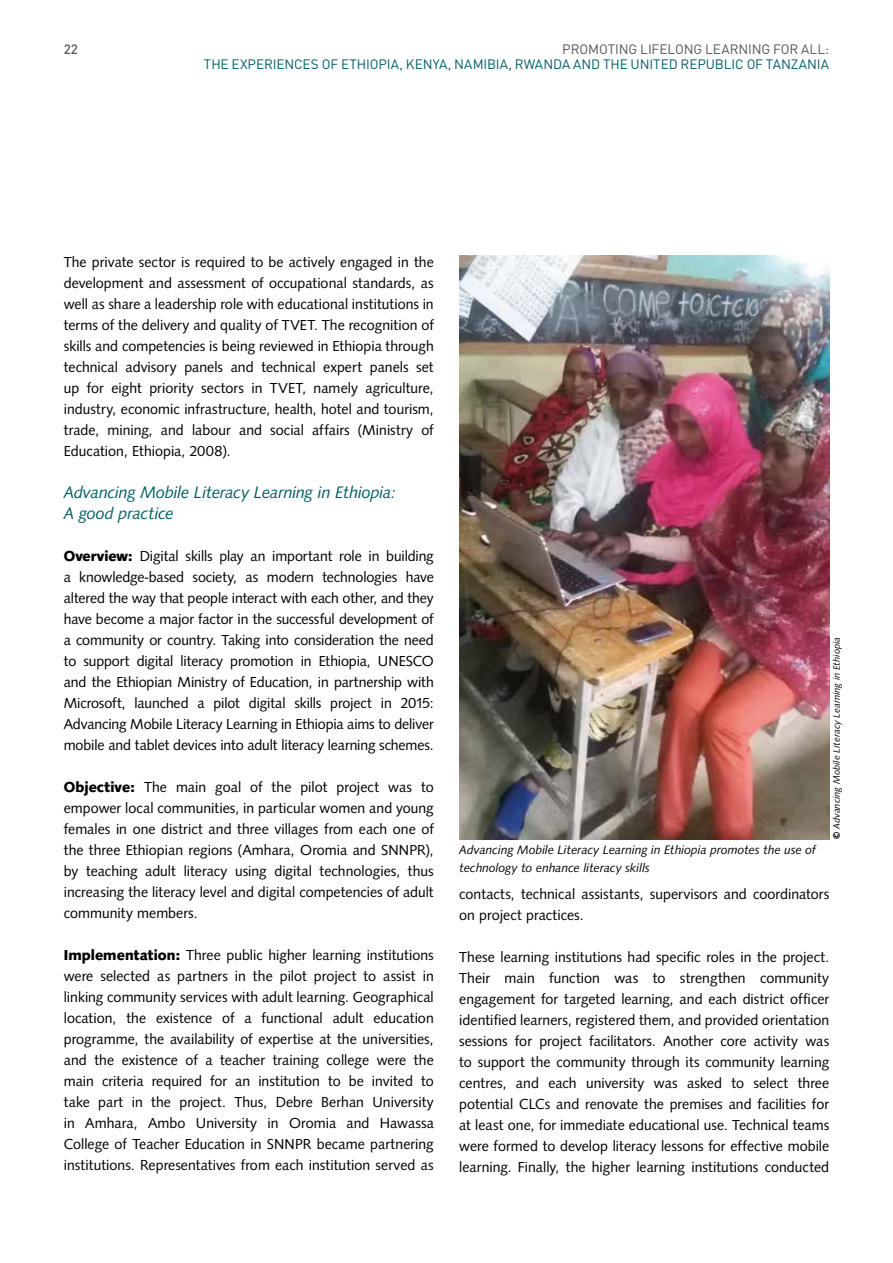
<style>
.page{position:relative;width:893px;height:1263px;background:#fff}
.page>*{position:absolute;margin:0;border:0;box-sizing:border-box;transform-origin:0 0}
.t1{font:italic 17.25px/21px "Syntax D";letter-spacing:-.005em;color:#005e62}
.t2{font:15px/21px "Syntax D";letter-spacing:.005em;color:#000;text-align:justify}
.t3{font:13.5px "DIN";letter-spacing:-.005em;color:#005e62}
.t4{font:13.5px "DIN";letter-spacing:-.01em;color:#575756}
.t5{font:500 13.5px "DIN";color:#575756}
.t6{font:italic 12.75px/18px "Syntax D";letter-spacing:.005em;color:#000}
.t7{font:italic 9.75px "Syntax D";letter-spacing:.015em;color:#000}
.s1{font-weight:700}
.s2{font-weight:700;font-style:normal}
</style>
<div class="page">
<img style="left:459px;top:255px;width:370px;height:584px">
<p class="t5" style="left:64px;top:40px;width:16px">22</p>
<p class="t4" style="left:562px;top:40px;width:268px">PROMOTING LIFELONG LEARNING FOR ALL:</p>
<p class="t3" style="left:204px;top:55px;width:627px">THE EXPERIENCES OF ETHIOPIA, KENYA, NAMIBIA, RWANDA AND THE UNITED REPUBLIC OF TANZANIA</p>
<p class="t2" style="left:64px;top:251px;width:371px">The private sector is required to be actively engaged in the development and assessment of occupational standards, as well as share a leadership role with educational institutions in terms of the delivery and quality of TVET. The recognition of skills and competencies is being reviewed in Ethiopia through technical advisory panels and technical expert panels set up for eight priority sectors in TVET, namely agriculture, industry, economic infrastructure, health, hotel and tourism, trade, mining, and labour and social affairs (Ministry of Education, Ethiopia, 2008).</p>
<p class="t1" style="left:64px;top:481px;width:333px">Advancing Mobile Literacy Learning in Ethiopia:<br>A good practice</p>
<p class="t2" style="left:64px;top:545px;width:371px"><span class="s1">Overview:</span> Digital skills play an important role in building a knowledge-based society, as modern technologies have altered the way that people interact with each other, and they have become a major factor in the successful development of a community or country. Taking into consideration the need to support digital literacy promotion in Ethiopia, UNESCO and the Ethiopian Ministry of Education, in partnership with Microsoft, launched a pilot digital skills project in 2015:<br>Advancing Mobile Literacy Learning in Ethiopia aims to deliver mobile and tablet devices into adult literacy learning schemes.</p>
<p class="t2" style="left:64px;top:776px;width:371px"><span class="s1">Objective:</span> The main goal of the pilot project was to empower local communities, in particular women and young females in one district and three villages from each one of the three Ethiopian regions (Amhara, Oromia and SNNPR), by teaching adult literacy using digital technologies, thus increasing the literacy level and digital competencies of adult community members.</p>
<p class="t2" style="left:64px;top:944px;width:371px"><span class="s1">Implementation:</span> Three public higher learning institutions were selected as partners in the pilot project to assist in linking community services with adult learning. Geographical location, the existence of a functional adult education programme, the availability of expertise at the universities, and the existence of a teacher training college were the main criteria required for an institution to be invited to take part in the project. Thus, Debre Berhan University in Amhara, Ambo University in Oromia and Hawassa College of Teacher Education in SNNPR became partnering institutions. Representatives from each institution served as</p>
<p class="t6" style="left:459px;top:840px;width:358px">Advancing Mobile Literacy Learning in Ethiopia promotes the use of technology to enhance literacy skills</p>
<p class="t7" style="left:831px;top:839px;width:204px;rotate:-90deg"><span class="s2">©</span> Advancing Mobile Literacy Learning in Ethiopia</p>
<p class="t2" style="left:459px;top:883px;width:371px">contacts, technical assistants, supervisors and coordinators on project practices.</p>
<p class="t2" style="left:459px;top:946px;width:371px">These learning institutions had specific roles in the project.<br>Their main function was to strengthen community engagement for targeted learning, and each district officer identified learners, registered them, and provided orientation sessions for project facilitators. Another core activity was to support the community through its community learning centres, and each university was asked to select three potential CLCs and renovate the premises and facilities for at least one, for immediate educational use. Technical teams were formed to develop literacy lessons for effective mobile learning. Finally, the higher learning institutions conducted</p>
</div>
